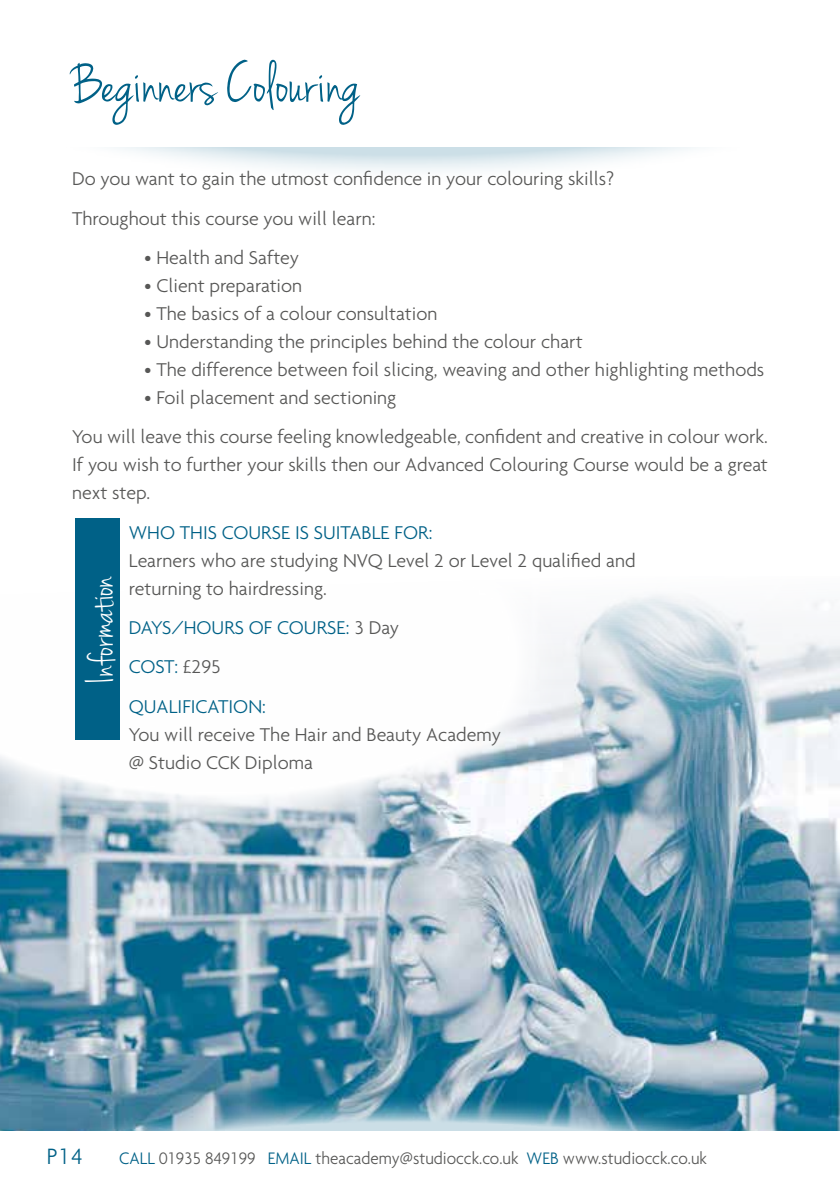
<style>
.page{position:relative;width:840px;height:1191px;background:#fff}
.page>*{position:absolute;margin:0;border:0;box-sizing:border-box;transform-origin:0 0}
.t1{font:60px "Jenna Sue";color:#006187}
.t2{font:40px "Jenna Sue";letter-spacing:-.005em;color:#fff}
.t3{font:300 24px "Agenda";color:#006187;scale:.95 1}
.t4{font:300 20px/28px "Agenda";color:#575756}
.t5{font:300 20px/39.4px "Agenda";color:#006187}
.t6{font:300 18px "Agenda";color:#575756;scale:.95 1}
.s1{color:#575756}
.s2{color:#006187}
</style>
<div class="page">
<svg style="left:116px;top:147px;width:578px;height:24px"></svg>
<img style="left:0;top:594px;width:839px;height:500px">
<svg style="left:0;top:518px;width:571px;height:332px"></svg>
<div style="left:76px;top:518px;width:44px;height:222px;background:#006187"></div>
<svg style="left:0;top:1094px;width:839px;height:37px;background:#5b94ad"></svg>
<h1 class="t1" style="left:72px;top:50px;width:289px">Beginners Colouring</h1>
<p class="t4" style="left:72px;top:159px;width:543px;line-height:39.4px">Do you want to gain the utmost confidence in your colouring skills?<br>Throughout this course you will learn:</p>
<p class="t4" style="left:144px;top:243px;width:156px">• Health and Saftey</p>
<p class="t4" style="left:144px;top:271px;width:159px">• Client preparation</p>
<p class="t4" style="left:144px;top:299px;width:294px">• The basics of a colour consultation</p>
<p class="t4" style="left:144px;top:327px;width:440px">• Understanding the principles behind the colour chart</p>
<p class="t4" style="left:144px;top:355px;width:621px">• The difference between foil slicing, weaving and other highlighting methods</p>
<p class="t4" style="left:72px;top:377px;width:697px;line-height:39.4px;text-indent:72px">• Foil placement and sectioning<br>You will leave this course feeling knowledgeable, confident and creative in colour work.</p>
<p class="t4" style="left:72px;top:450px;width:697px">If you wish to further your skills then our Advanced Colouring Course would be a great next step.</p>
<p class="t5" style="left:129px;top:512px;width:305px">WHO THIS COURSE IS SUITABLE FOR:</p>
<p class="t4" style="left:129px;top:546px;width:508px">Learners who are studying NVQ Level 2 or Level 2 qualified and returning to hairdressing.</p>
<p class="t5" style="left:129px;top:607px;width:271px">DAYS/HOURS OF COURSE: <span class="s1">3 Day<br></span>COST: <span class="s1">£295<br></span>QUALIFICATION:</p>
<p class="t4" style="left:129px;top:720px;width:373px">You will receive The Hair and Beauty Academy @ Studio CCK Diploma</p>
<h2 class="t2" style="left:78px;top:682px;width:108px;rotate:-90deg">Information</h2>
<p class="t3" style="left:47px;top:1142px;width:39px">P14</p>
<p class="t6" style="left:119px;top:1147px;width:619px"><span class="s2">CALL</span> 01935 849199 <span class="s2">EMAIL</span> theacademy@studiocck.co.uk <span class="s2">WEB</span> www.studiocck.co.uk</p>
</div>
